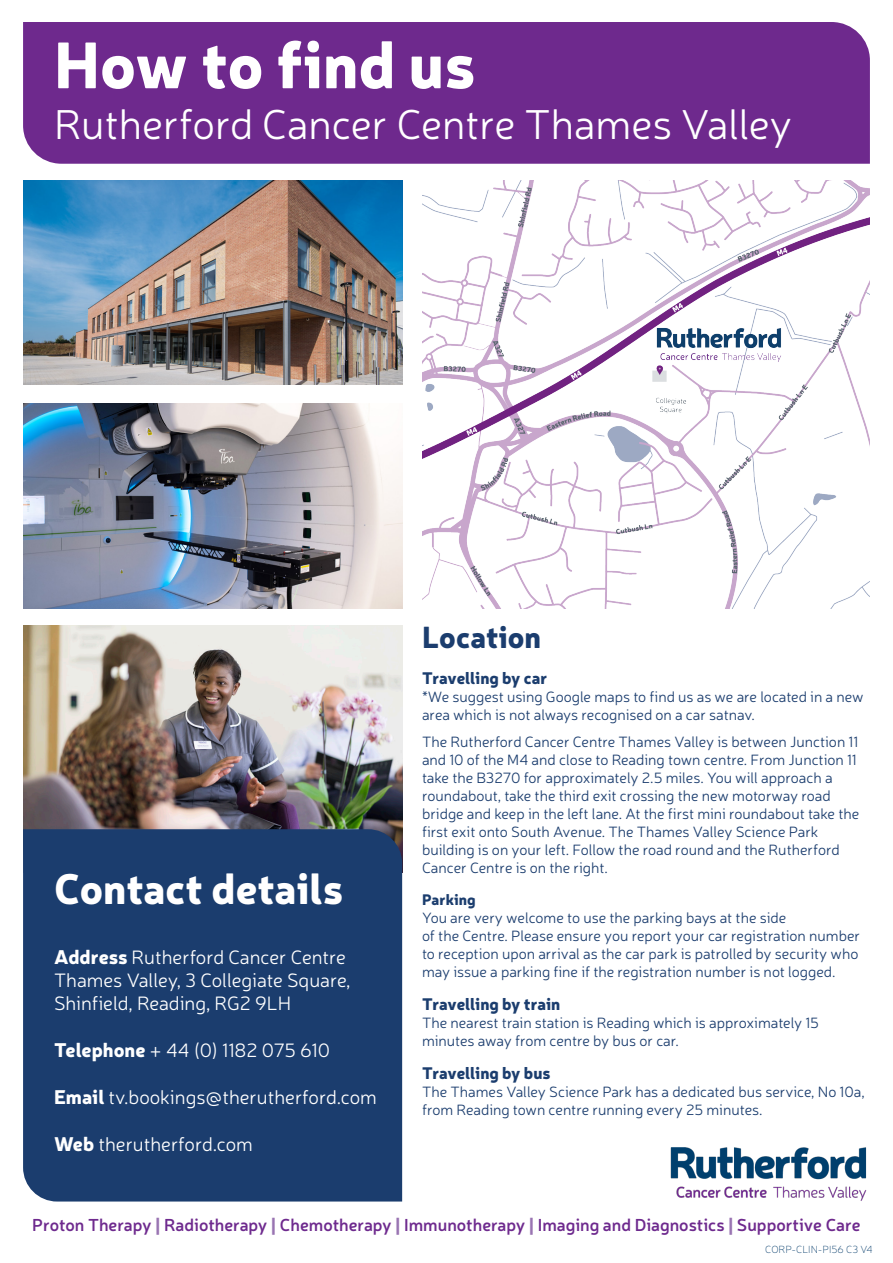
<style>
.page{position:relative;width:893px;height:1263px;background:#fff}
.page>*{position:absolute;margin:0;border:0;box-sizing:border-box;transform-origin:0 0}
.t1{font:900 64.5px "Neris";color:#fff}
.t2{font:300 42px "Neris";color:#fff}
.t3{font:900 42px "Neris";color:#fff}
.t4{font:900 30px "Neris";color:#1b3d6e}
.t5{font:300 19.5px/23.4px "Neris";color:#fff}
.t6{font:600 17.25px "Neris";color:#6e2a8e}
.t7{font:900 16.5px "Neris";letter-spacing:-.01em;color:#1b3d6e}
.t8{font:300 15px/18px "Neris";color:#1b3d6e}
.t9{font:900 15px "Neris";color:#1b3d6e}
.t10{font:100 10.5px "Neris";color:#0c416f}
.s1{font-weight:900}
.s2{font-weight:900;color:#9974b2}
.s3{color:#6e298d}
</style>
<div class="page">
<img style="left:422px;top:181px;width:448px;height:427px">
<img style="left:23px;top:625px;width:379px;height:204px">
<div style="left:23px;top:22px;width:847px;height:142px;background:#6e298d"></div>
<img style="left:670px;top:1147px;width:197px;height:54px">
<img style="left:23px;top:181px;width:379px;height:204px">
<img style="left:23px;top:404px;width:379px;height:204px">
<div style="left:23px;top:829px;width:379px;height:372px;background:#1b3d6e"></div>
<p class="t1" style="left:54px;top:17px;width:423px">How to find us</p>
<p class="t2" style="left:54px;top:97px;width:740px">Rutherford Cancer Centre Thames Valley</p>
<p class="t3" style="left:54px;top:858px;width:291px">Contact details</p>
<p class="t5" style="left:54px;top:944px;width:298px"><span class="s1">Address</span> Rutherford Cancer Centre<br>Thames Valley, 3 Collegiate Square,</p>
<p class="t5" style="left:54px;top:991px;width:239px">Shinfield, Reading, RG2 9LH</p>
<p class="t5" style="left:54px;top:1038px;width:277px"><span class="s1">Telephone</span> + 44 (0) 1182 075 610</p>
<p class="t5" style="left:54px;top:1085px;width:324px"><span class="s1">Email</span> tv.bookings@therutherford.com</p>
<p class="t5" style="left:54px;top:1132px;width:200px"><span class="s1">Web</span> therutherford.com</p>
<p class="t4" style="left:422px;top:615px;width:121px">Location</p>
<p class="t7" style="left:422px;top:666px;width:127px">Travelling by car</p>
<p class="t8" style="left:422px;top:687px;width:443px">*We suggest using Google maps to find us as we are located in a new area which is not always recognised on a car satnav.</p>
<p class="t8" style="left:422px;top:732px;width:439px">The Rutherford Cancer Centre Thames Valley is between Junction 11 and 10 of the M4 and close to Reading town centre. From Junction 11 take the B3270 for approximately 2.5 miles. You will approach a roundabout, take the third exit crossing the new motorway road bridge and keep in the left lane. At the first mini roundabout take the first exit onto South Avenue. The Thames Valley Science Park building is on your left. Follow the road round and the Rutherford Cancer Centre is on the right.</p>
<p class="t9" style="left:422px;top:888px;width:55px">Parking</p>
<p class="t8" style="left:422px;top:908px;width:366px">You are very welcome to use the parking bays at the side</p>
<p class="t8" style="left:422px;top:926px;width:440px;text-align:justify">of the Centre. Please ensure you report your car registration number to reception upon arrival as the car park is patrolled by security who may issue a parking fine if the registration number is not logged.</p>
<p class="t7" style="left:422px;top:992px;width:140px">Travelling by train</p>
<p class="t8" style="left:422px;top:1013px;width:399px">The nearest train station is Reading which is approximately 15 minutes away from centre by bus or car.</p>
<p class="t7" style="left:422px;top:1061px;width:130px">Travelling by bus</p>
<p class="t8" style="left:422px;top:1082px;width:444px">The Thames Valley Science Park has a dedicated bus service, No 10a, from Reading town centre running every 25 minutes.</p>
<p class="t6" style="left:32px;top:1212px;width:830px">Proton Therapy <span class="s2">|</span> Radiotherapy <span class="s2">|</span> Chemotherapy <span class="s2">|</span> Immunotherapy <span class="s2">|</span> Imaging and Diagnostics <span class="s2">|</span> <span class="s3">Supportive Care</span></p>
<p class="t10" style="left:765px;top:1243px;width:109px">CORP-CLIN-PI56 C3 V4</p>
</div>
